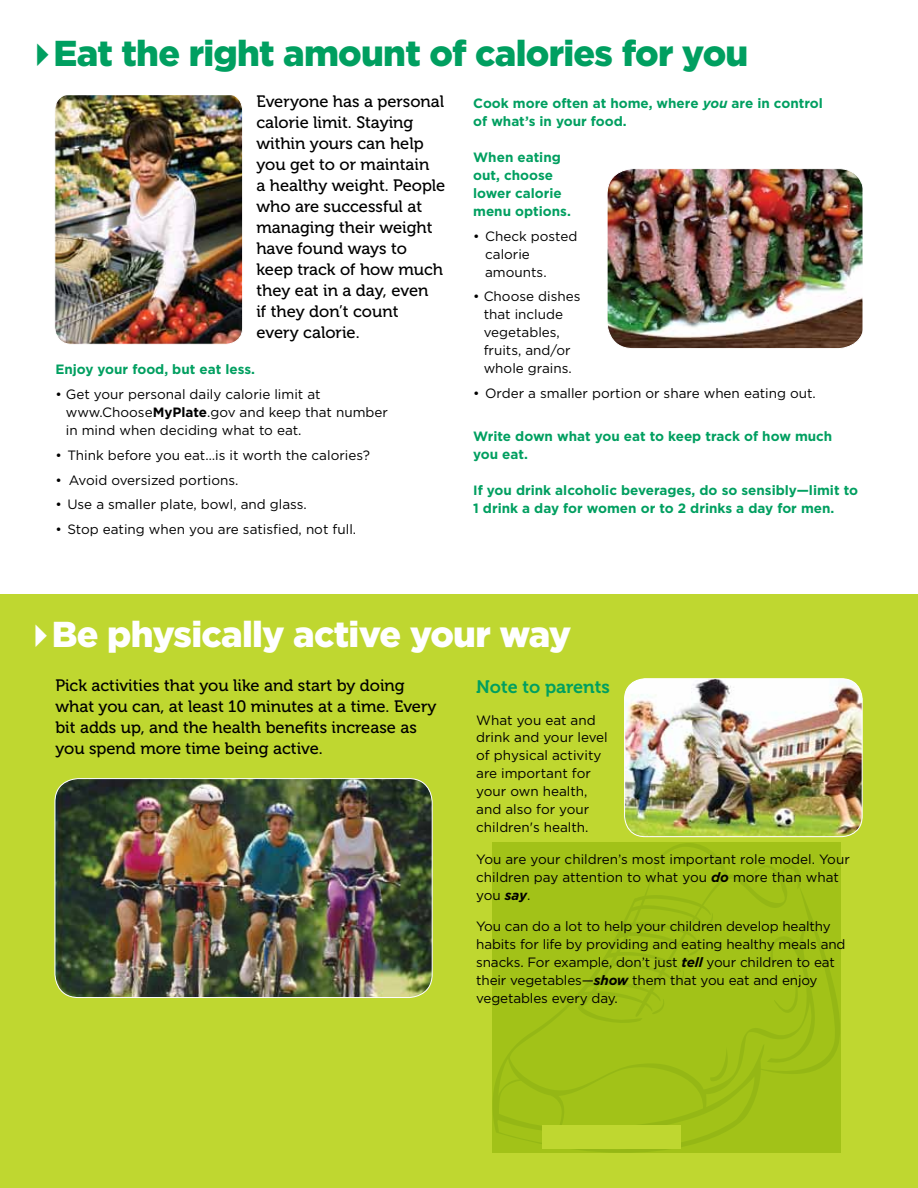
<style>
.page{position:relative;width:918px;height:1188px;background:#fff}
.page>*{position:absolute;margin:0;border:0;box-sizing:border-box;transform-origin:0 0}
.t1{font:900 36px "Gotham";letter-spacing:-.02em;color:#009f60}
.t2{font:900 36px "Gotham";letter-spacing:-.02em;color:#fff}
.t3{font:18px "Museo 700";color:#009f60}
.t4{font:16.5px/21px "Museo 500";color:#000}
.t5{font:13.5px/18px "Gotham";color:#000}
.t6{font:700 13.5px/18px "Gotham";color:#009f60}
.s1{font-style:italic}
.s2{font-weight:700}
.s3{font-weight:700;font-style:italic}
</style>
<div class="page">
<div style="left:0;top:594px;width:918px;height:594px;background:#bfd730"></div>
<svg style="left:492px;top:843px;width:348px;height:310px;background:#a0c017"></svg>
<svg style="left:701px;top:912px;width:12px;height:16px"></svg>
<svg style="left:688px;top:940px;width:13px;height:16px"></svg>
<svg style="left:672px;top:970px;width:12px;height:15px"></svg>
<svg style="left:652px;top:998px;width:13px;height:16px"></svg>
<svg style="left:773px;top:959px;width:25px;height:59px"></svg>
<svg style="left:709px;top:1047px;width:19px;height:35px"></svg>
<div style="left:542px;top:1125px;width:139px;height:24px;background:#bfd730"></div>
<img style="left:56px;top:95px;width:185px;height:248px">
<div style="left:55px;top:93px;width:188px;height:252px;border:1px solid #fff;border-radius:17px"></div>
<img style="left:607px;top:170px;width:255px;height:179px">
<div style="left:607px;top:168px;width:258px;height:181px;border:1px solid #fff;border-radius:26px"></div>
<img style="left:55px;top:779px;width:377px;height:219px">
<div style="left:55px;top:778px;width:378px;height:220px;border:1px solid #fff;border-radius:23px"></div>
<img style="left:625px;top:679px;width:237px;height:158px">
<div style="left:624px;top:678px;width:239px;height:159px;border:1px solid #fff;border-radius:21px"></div>
<h2 class="t1" style="left:24px;top:33px;width:726px">✔Eat the right amount of calories for you</h2>
<p class="t4" style="left:256px;top:92px;width:191px">Everyone has a personal calorie limit. Staying within yours can help you get to or maintain<br>a healthy weight. People who are successful at managing their weight have found ways to keep track of how much they eat in a day, even<br>if they don’t count<br>every calorie.</p>
<h3 class="t6" style="left:55px;top:360px;width:201px">Enjoy your food, but eat less.</h3>
<p class="t5" style="left:55px;top:385px;width:267px">• Get your personal daily calorie limit at</p>
<h3 class="t6" style="left:473px;top:94px;width:351px">Cook more often at home, where <span class="s1">you</span> are in control of what’s in your food.</h3>
<h3 class="t6" style="left:473px;top:148px;width:99px">When eating out, choose lower calorie menu options.</h3>
<p class="t5" style="left:473px;top:227px;width:106px">• Check posted</p>
<p class="t5" style="left:485px;top:245px;width:63px">calorie amounts.</p>
<p class="t5" style="left:484px;top:305px;width:90px">that include vegetables, fruits, and/or whole grains.</p>
<p class="t5" style="left:473px;top:287px;width:109px">• Choose dishes</p>
<p class="t5" style="left:473px;top:384px;width:344px">• Order a smaller portion or share when eating out.</p>
<p class="t5" style="left:66px;top:403px;width:324px">www.Choose<span class="s2">MyPlate</span>.gov and keep that number in mind when deciding what to eat.</p>
<p class="t5" style="left:69px;top:471px;width:171px">Avoid oversized portions.</p>
<p class="t5" style="left:55px;top:443px;width:316px;line-height:24.8px">• Think before you eat…is it worth the calories? •</p>
<p class="t5" style="left:55px;top:495px;width:253px">• Use a smaller plate, bowl, and glass.</p>
<p class="t5" style="left:55px;top:520px;width:302px">• Stop eating when you are satisfied, not full.</p>
<h3 class="t6" style="left:473px;top:427px;width:361px">Write down what you eat to keep track of how much you eat.</h3>
<h3 class="t6" style="left:473px;top:481px;width:386px">If you drink alcoholic beverages, do so sensibly—limit to<br>1 drink a day for women or to 2 drinks a day for men.</h3>
<h2 class="t2" style="left:22px;top:613px;width:550px">✔Be physically active your way</h2>
<p class="t4" style="left:55px;top:675px;width:383px">Pick activities that you like and start by doing what you can, at least 10 minutes at a time. Every bit adds up, and the health benefits increase as you spend more time being active.</p>
<h3 class="t3" style="left:476px;top:677px;width:135px">Note to parents</h3>
<p class="t5" style="left:476px;top:710px;width:133px">What you eat and drink and your level of physical activity are important for your own health, and also for your children's health.</p>
<p class="t5" style="left:476px;top:850px;width:375px">You are your children’s most important role model. Your children pay attention to what you <span class="s3">do</span> more than what you <span class="s3">say</span>.</p>
<p class="t5" style="left:476px;top:917px;width:371px">You can do a lot to help your children develop healthy habits for life by providing and eating healthy meals and snacks. For example, don’t just <span class="s3">tell</span> your children to eat their vegetables—<span class="s3">show</span> them that you eat and enjoy vegetables every day.</p>
</div>
